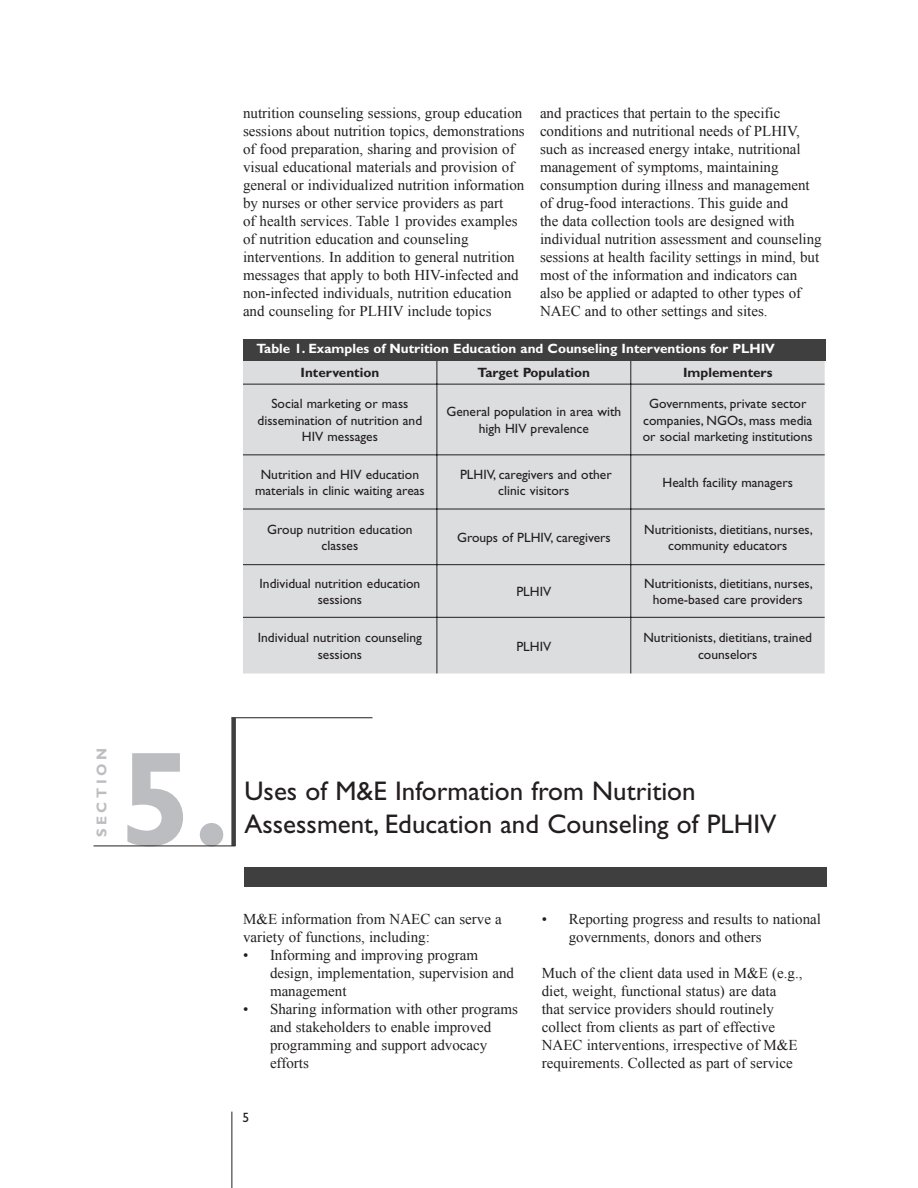
<style>
.page{position:relative;width:918px;height:1188px;background:#fff}
.page>*{position:absolute;margin:0;border:0;box-sizing:border-box;transform-origin:0 0}
.t1{font:700 135px "Gill Sans";color:#bcbdc0}
.t2{font:27px "Gill Sans";color:#231f20}
.t3{font:15px/18px "Times New Roman";color:#231f20}
.t4{font:700 14.25px "Gill Sans";letter-spacing:.25em;color:#bcbdc0}
.t5{font:13.5px/16.2px "Gill Sans";color:#231f20;text-align:center}
.t6{font:700 13.5px "Gill Sans";color:#fff}
.t7{font:700 13.5px "Gill Sans";color:#231f20}
</style>
<div class="page">
<hr style="left:232px;top:1112px;width:1px;height:76px;background:#231f20">
<div style="left:243px;top:361px;width:582px;height:312px;background:#dcdddf"></div>
<svg style="left:437px;top:361px;width:1px;height:23px"></svg>
<svg style="left:631px;top:361px;width:1px;height:23px"></svg>
<hr style="left:243px;top:384px;width:194px;height:1px;background:#231f20">
<hr style="left:437px;top:384px;width:194px;height:1px;background:#231f20">
<hr style="left:437px;top:384px;width:1px;height:71px;background:#231f20">
<hr style="left:631px;top:384px;width:194px;height:1px;background:#231f20">
<hr style="left:631px;top:384px;width:1px;height:71px;background:#231f20">
<hr style="left:243px;top:455px;width:194px;height:1px;background:#231f20">
<hr style="left:437px;top:455px;width:194px;height:1px;background:#231f20">
<hr style="left:437px;top:455px;width:1px;height:54px;background:#231f20">
<hr style="left:631px;top:455px;width:194px;height:1px;background:#231f20">
<hr style="left:631px;top:455px;width:1px;height:54px;background:#231f20">
<hr style="left:243px;top:509px;width:194px;height:1px;background:#231f20">
<hr style="left:437px;top:509px;width:194px;height:1px;background:#231f20">
<hr style="left:437px;top:509px;width:1px;height:55px;background:#231f20">
<hr style="left:631px;top:509px;width:194px;height:1px;background:#231f20">
<hr style="left:631px;top:509px;width:1px;height:55px;background:#231f20">
<hr style="left:243px;top:564px;width:194px;height:1px;background:#231f20">
<hr style="left:437px;top:564px;width:194px;height:1px;background:#231f20">
<hr style="left:437px;top:565px;width:1px;height:52px;background:#231f20">
<hr style="left:631px;top:564px;width:194px;height:1px;background:#231f20">
<hr style="left:631px;top:565px;width:1px;height:52px;background:#231f20">
<hr style="left:243px;top:617px;width:194px;height:1px;background:#231f20">
<hr style="left:437px;top:617px;width:194px;height:1px;background:#231f20">
<hr style="left:437px;top:618px;width:1px;height:55px;background:#231f20">
<hr style="left:631px;top:617px;width:194px;height:1px;background:#231f20">
<hr style="left:631px;top:618px;width:1px;height:55px;background:#231f20">
<hr style="left:231px;top:717px;width:142px;height:1px;background:#231f20">
<div style="left:231px;top:718px;width:5px;height:128px;background:#3f3f40"></div>
<hr style="left:94px;top:846px;width:141px;height:1px;background:#231f20">
<div style="left:244px;top:868px;width:583px;height:19px;background:#3f3f40"></div>
<div style="left:243px;top:339px;width:582px;height:22px;background:#3f3f40"></div>
<p class="t3" style="left:243px;top:104px;width:283px">nutrition counseling sessions, group education sessions about nutrition topics, demonstrations of food preparation, sharing and provision of visual educational materials and provision of general or individualized nutrition information by nurses or other service providers as part<br>of health services. Table 1 provides examples of nutrition education and counseling interventions. In addition to general nutrition messages that apply to both HIV-infected and non-infected individuals, nutrition education and counseling for PLHIV include topics</p>
<p class="t3" style="left:540px;top:104px;width:283px">and practices that pertain to the specific conditions and nutritional needs of PLHIV, such as increased energy intake, nutritional management of symptoms, maintaining consumption during illness and management of drug-food interactions. This guide and<br>the data collection tools are designed with individual nutrition assessment and counseling sessions at health facility settings in mind, but most of the information and indicators can also be applied or adapted to other types of NAEC and to other settings and sites.</p>
<p class="t6" style="left:256px;top:341px;width:520px">Table 1. Examples of Nutrition Education and Counseling Interventions for PLHIV</p>
<p class="t7" style="left:301px;top:364px;width:80px">Intervention</p>
<p class="t7" style="left:478px;top:364px;width:114px">Target Population</p>
<p class="t7" style="left:683px;top:364px;width:91px">Implementers</p>
<p class="t5" style="left:258px;top:396px;width:166px">Social marketing or mass dissemination of nutrition and<br>HIV messages</p>
<p class="t5" style="left:446px;top:404px;width:177px">General population in area with high HIV prevalence</p>
<p class="t5" style="left:643px;top:396px;width:171px">Governments, private sector companies, NGOs, mass media or social marketing institutions</p>
<p class="t5" style="left:255px;top:466px;width:171px">Nutrition and HIV education materials in clinic waiting areas</p>
<p class="t5" style="left:460px;top:466px;width:153px">PLHIV, caregivers and other clinic visitors</p>
<p class="t5" style="left:663px;top:474px;width:132px">Health facility managers</p>
<p class="t5" style="left:267px;top:521px;width:147px">Group nutrition education classes</p>
<p class="t5" style="left:457px;top:529px;width:155px">Groups of PLHIV, caregivers</p>
<p class="t5" style="left:644px;top:521px;width:170px">Nutritionists, dietitians, nurses, community educators</p>
<p class="t5" style="left:260px;top:575px;width:162px">Individual nutrition education sessions</p>
<p class="t5" style="left:516px;top:583px;width:36px">PLHIV</p>
<p class="t5" style="left:644px;top:575px;width:170px">Nutritionists, dietitians, nurses, home-based care providers</p>
<p class="t5" style="left:258px;top:630px;width:166px">Individual nutrition counseling sessions</p>
<p class="t5" style="left:516px;top:638px;width:36px">PLHIV</p>
<p class="t5" style="left:643px;top:630px;width:170px">Nutritionists, dietitians, trained counselors</p>
<p class="t4" style="left:93px;top:837px;width:91px;rotate:-90deg">SECTION</p>
<h1 class="t1" style="left:119px;top:720px;width:113px">5.</h1>
<h2 class="t2" style="left:244px;top:775px;width:453px">Uses of M&amp;E Information from Nutrition</h2>
<h2 class="t2" style="left:244px;top:808px;width:534px">Assessment, Education and Counseling of PLHIV</h2>
<p class="t3" style="left:243px;top:910px;width:260px">M&amp;E information from NAEC can serve a variety of functions, including:</p>
<p class="t3" style="left:270px;top:946px;width:246px;text-indent:-27px">• Informing and improving program design, implementation, supervision and management</p>
<p class="t3" style="left:270px;top:1000px;width:250px;text-indent:-27px">• Sharing information with other programs and stakeholders to enable improved programming and support advocacy efforts</p>
<p class="t5" style="left:243px;top:1109px;width:8px">5</p>
<p class="t3" style="left:569px;top:910px;width:254px;text-indent:-27px">• Reporting progress and results to national governments, donors and others</p>
<p class="t3" style="left:542px;top:964px;width:262px">Much of the client data used in M&amp;E (e.g., diet, weight, functional status) are data that service providers should routinely collect from clients as part of effective NAEC interventions, irrespective of M&amp;E requirements. Collected as part of service</p>
</div>
